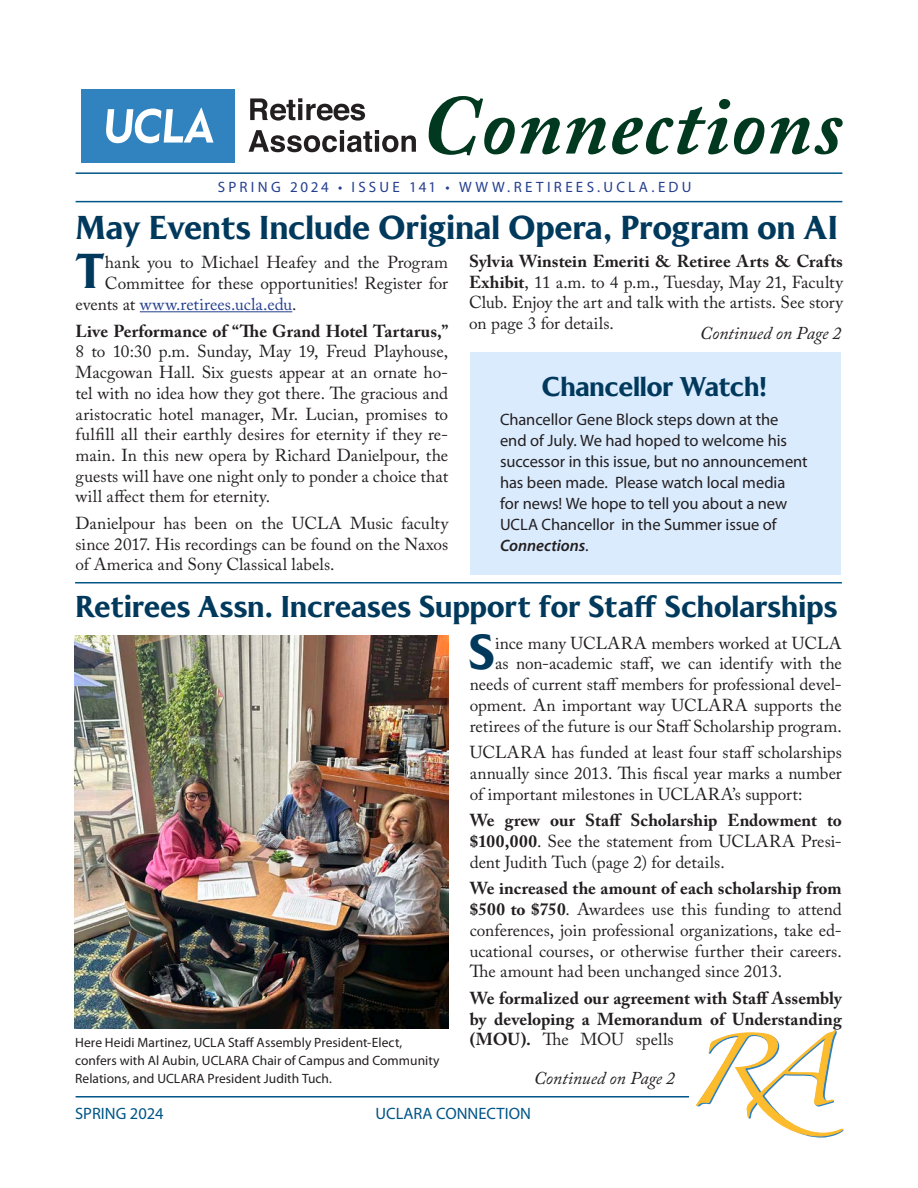
<style>
.page{position:relative;width:918px;height:1188px;background:#fff}
.page>*{position:absolute;margin:0;border:0;box-sizing:border-box;transform-origin:0 0}
.t1{font:italic 700 84px "Adobe Caslon Pro";letter-spacing:.02em;color:#00391f}
.Body_copy_initial_cap{font:700 48.9px "Majesty";color:#00395c}
.Heading_18{font:700 33px "Majesty";color:#00395c}
.Heading_18-2{font:700 30px "Majesty";letter-spacing:.005em;color:#00395c}
.Heading_18-3{font:700 27px "Majesty";letter-spacing:-.01em;color:#00395c}
.Jump_lines{font:italic 18px "Adobe Caslon Pro";letter-spacing:-.005em;color:#231f20}
.Body_copy_justified{font:17.25px/20.7px "Adobe Caslon Pro";color:#231f20;text-align:justify}
.Body_copy_initial_cap-2{font:17.25px/20.7px "Adobe Caslon Pro";color:#231f20;text-align:right}
.Body_copy_justified-2{font:700 17.25px/20.7px "Adobe Caslon Pro";color:#231f20;text-align:justify}
.Body_copy_initial_cap-3{font:17.25px "Adobe Caslon Pro";letter-spacing:.005em;color:#253f8e}
.San_Serif{font:16.5px/21px "Myriad Pro";letter-spacing:-.005em;color:#231f20}
.t2{font:16.5px "Myriad Pro";color:#005587}
.t3{font:15px "Myriad Pro";letter-spacing:.22em;color:#253f8e}
.San_Serif-2{font:13.5px/18px "Myriad Pro";letter-spacing:.005em;color:#231f20}
.s1{color:#231f20}
.s2{font-weight:700}
.s3{font-weight:600;font-style:italic}
.s4{font-weight:400}
</style>
<div class="page">
<hr style="left:76px;top:172px;width:766px;height:2px;background:#005587">
<div style="left:82px;top:89px;width:153px;height:73px;background:#3183bf"></div>
<svg style="left:106px;top:108px;width:108px;height:35px"></svg>
<svg style="left:250px;top:98px;width:115px;height:23px"></svg>
<svg style="left:249px;top:130px;width:167px;height:22px"></svg>
<hr style="left:76px;top:201px;width:766px;height:1px;background:#005587">
<svg style="left:696px;top:1030px;width:147px;height:108px"></svg>
<hr style="left:76px;top:1096px;width:613px;height:2px;background:#005587">
<hr style="left:75px;top:582px;width:767px;height:2px;background:#005587">
<img style="left:75px;top:635px;width:373px;height:394px">
<hr style="left:140px;top:311px;width:152px;height:1px;background:#253f8e">
<div style="left:471px;top:352px;width:370px;height:223px;background:#daebfe"></div>
<h1 class="t1" style="left:422px;top:75px;width:422px">Connections</h1>
<p class="t3" style="left:218px;top:178px;width:475px">SPRING 2024 • ISSUE 141 • WWW.RETIREES.UCLA.EDU</p>
<p class="Heading_18" style="left:76px;top:207px;width:764px">May Events Include Original Opera, Program on AI</p>
<p class="Body_copy_initial_cap" style="left:75px;top:242px;width:31px">T</p>
<p class="Body_copy_initial_cap-2" style="left:105px;top:251px;width:345px">hank you to Michael Heafey and the Program</p>
<p class="Body_copy_initial_cap-2" style="left:105px;top:273px;width:345px">Committee for these opportunities! Register for</p>
<p class="Body_copy_initial_cap-3" style="left:76px;top:294px;width:223px"><span class="s1">events at</span> www.retirees.ucla.edu<span class="s1">.</span></p>
<p class="Body_copy_justified" style="left:76px;top:320px;width:374px"><span class="s2">Live Performance of “The Grand Hotel Tartarus,” </span>8 to 10:30 p.m. Sunday, May 19, Freud Playhouse, Macgowan Hall. Six guests appear at an ornate ho&shy;tel with no idea how they got there. The gracious and aristocratic hotel manager, Mr. Lucian, promises to fulfill all their earthly desires for eternity if they re&shy;main. In this new opera by Richard Danielpour, the guests will have one night only to ponder a choice that will affect them for eternity.</p>
<p class="Body_copy_justified" style="left:76px;top:513px;width:374px">Danielpour has been on the UCLA Music faculty since 2017. His recordings can be found on the Naxos of America and Sony Classical labels.</p>
<p class="Body_copy_justified" style="left:469px;top:251px;width:375px"><span class="s2">Sylvia Winstein Emeriti &amp; Retiree Arts &amp; Crafts Exhibit</span>, 11 a.m. to 4 p.m., Tuesday, May 21, Faculty Club. Enjoy the art and talk with the artists. See story on page 3 for details.</p>
<p class="Jump_lines" style="left:700px;top:323px;width:143px">Continued on Page 2</p>
<p class="Heading_18-3" style="left:542px;top:371px;width:227px">Chancellor Watch!</p>
<p class="San_Serif" style="left:500px;top:409px;width:309px">Chancellor Gene Block steps down at the end of July. We had hoped to welcome his successor in this issue, but no announcement has been made. Please watch local media for news! We hope to tell you about a new UCLA Chancellor in the Summer issue of <span class="s3">Connections</span>.</p>
<p class="Heading_18-2" style="left:75px;top:588px;width:764px">Retirees Assn. Increases Support for Staff Scholarships</p>
<p class="San_Serif-2" style="left:75px;top:1033px;width:366px">Here Heidi Martinez, UCLA Staff Assembly President-Elect, confers with Al Aubin, UCLARA Chair of Campus and Community<br>Relations, and UCLARA President Judith Tuch.</p>
<p class="Body_copy_initial_cap" style="left:468px;top:623px;width:28px">S</p>
<p class="Body_copy_initial_cap-2" style="left:470px;top:632px;width:374px">ince many UCLARA members worked at UCLA<br>as non-academic staff, we can identify with the needs of current staff members for professional devel&shy;opment. An important way UCLARA supports the retirees of the future is our Staff Scholarship program.</p>
<p class="Body_copy_justified" style="left:470px;top:742px;width:374px">UCLARA has funded at least four staff scholarships annually since 2013. This fiscal year marks a number of important milestones in UCLARA’s support:</p>
<p class="Body_copy_justified" style="left:470px;top:810px;width:374px"><span class="s2">We grew our Staff Scholarship Endowment to $100,000</span>. See the statement from UCLARA Presi&shy;dent Judith Tuch (page 2) for details.</p>
<p class="Body_copy_justified" style="left:470px;top:878px;width:373px"><span class="s2">We increased the amount of each scholarship from $500 to $750</span>. Awardees use this funding to attend conferences, join professional organizations, take ed&shy;ucational courses, or otherwise further their careers.<br>The amount had been unchanged since 2013.</p>
<p class="Body_copy_justified-2" style="left:470px;top:988px;width:374px">We formalized our agreement with Staff Assembly by developing a Memorandum of Understanding (MOU). <span class="s4">The MOU spells</span></p>
<p class="Jump_lines" style="left:534px;top:1067px;width:143px">Continued on Page 2</p>
<p class="t2" style="left:75px;top:1103px;width:90px">SPRING 2024</p>
<p class="t2" style="left:375px;top:1103px;width:157px">UCLARA CONNECTION</p>
</div>
